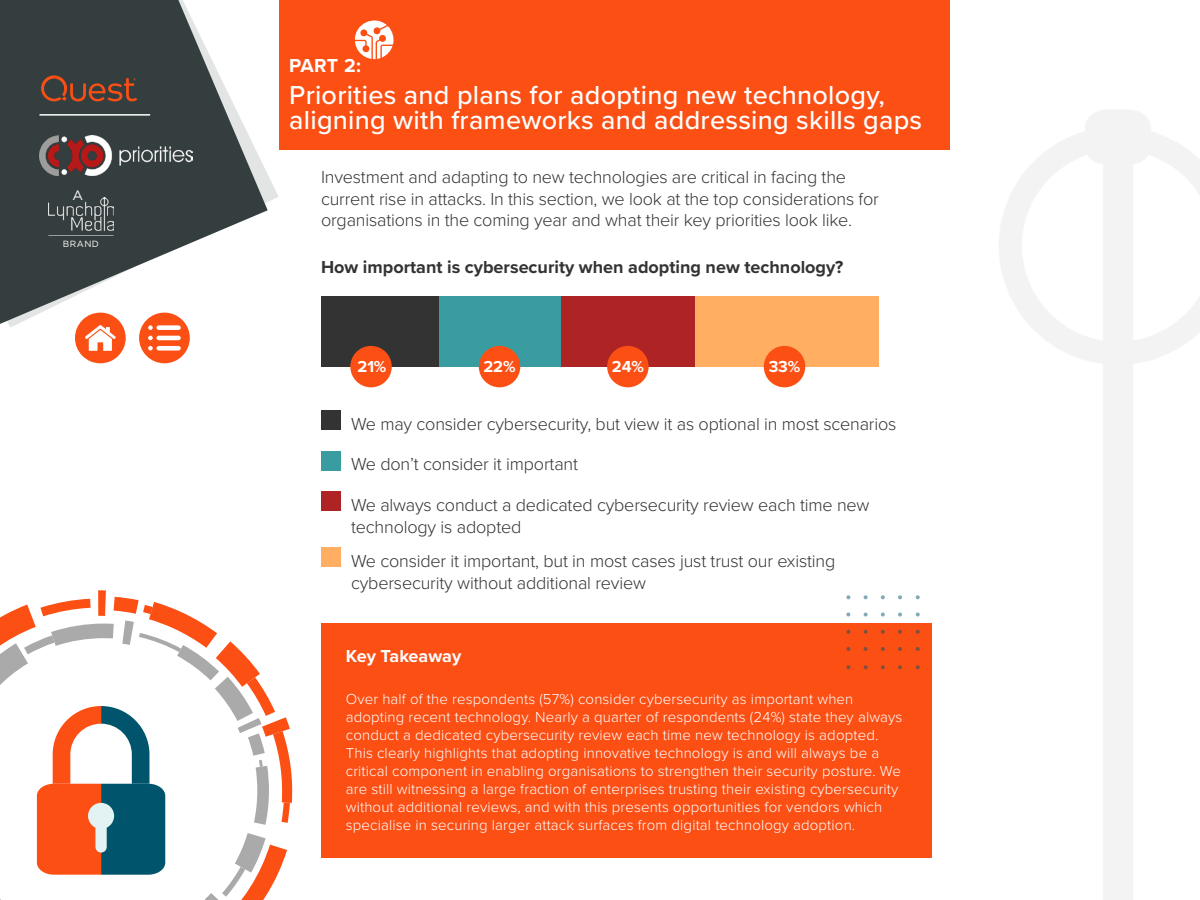
<style>
.page{position:relative;width:1200px;height:900px;background:#fff}
.page>*{position:absolute;margin:0;border:0;box-sizing:border-box;transform-origin:0 0}
.t1{font:500 27px/25.5px "Proxima Nova";letter-spacing:.01em;color:#fff}
.t2{font:700 19.5px "Proxima Nova";color:#fff}
.t3{font:300 18px/21.6px "Proxima Nova";letter-spacing:-.01em;color:#333}
.t4{font:700 18px "Proxima Nova";color:#333}
.t5{font:700 18px "Proxima Nova";color:#fff}
.t6{font:700 16.5px "Proxima Nova";letter-spacing:-.01em;color:#fff}
.t7{font:300 15px/18px "Proxima Nova";letter-spacing:.01em;color:#fff}
.t8{font:13.5px "Gotham";color:#fff}
.t9{font:9px "Gotham";letter-spacing:.05em;color:#fff}
</style>
<div class="page">
<div style="left:279px;top:0;width:671px;height:150px;background:#fb4f14"></div>
<svg style="left:0;top:590px;width:293px;height:310px"></svg>
<svg style="left:0;top:0;width:268px;height:324px;fill:#353e3f"></svg>
<img style="left:39px;top:135px;width:154px;height:40px">
<hr style="left:39px;top:114px;width:111px;height:2px;background:#fff">
<svg style="left:41px;top:75px;width:96px;height:27px;background:#674233"></svg>
<img style="left:48px;top:197px;width:66px;height:33px">
<svg style="left:48px;top:235px;width:66px;height:1px"></svg>
<svg style="left:75px;top:313px;width:51px;height:50px"></svg>
<svg style="left:139px;top:313px;width:51px;height:50px"></svg>
<svg style="left:355px;top:20px;width:39px;height:39px"></svg>
<div style="left:695px;top:296px;width:184px;height:71px;background:#ffae62"></div>
<div style="left:561px;top:296px;width:134px;height:71px;background:#ae2424"></div>
<div style="left:438px;top:296px;width:123px;height:71px;background:#399ca1"></div>
<div style="left:321px;top:296px;width:117px;height:71px;background:#333"></div>
<div style="left:350px;top:346px;width:42px;height:41px;background:#fb4f14;border-radius:50%"></div>
<div style="left:479px;top:346px;width:41px;height:41px;background:#fb4f14;border-radius:50%"></div>
<div style="left:607px;top:346px;width:42px;height:41px;background:#fb4f14;border-radius:50%"></div>
<div style="left:764px;top:346px;width:41px;height:41px;background:#fb4f14;border-radius:50%"></div>
<div style="left:321px;top:410px;width:19px;height:20px;background:#333"></div>
<div style="left:321px;top:451px;width:19px;height:19px;background:#399ca1"></div>
<div style="left:321px;top:492px;width:19px;height:19px;background:#ae2424"></div>
<div style="left:321px;top:548px;width:19px;height:19px;background:#ffae62"></div>
<div style="left:321px;top:623px;width:611px;height:235px;background:#fb4f14"></div>
<svg style="left:846px;top:595px;width:4px;height:4px"></svg>
<svg style="left:864px;top:595px;width:4px;height:4px"></svg>
<svg style="left:881px;top:595px;width:4px;height:4px"></svg>
<svg style="left:846px;top:613px;width:4px;height:4px"></svg>
<svg style="left:864px;top:613px;width:4px;height:4px"></svg>
<svg style="left:881px;top:613px;width:4px;height:4px"></svg>
<svg style="left:846px;top:630px;width:4px;height:4px"></svg>
<svg style="left:864px;top:630px;width:4px;height:4px"></svg>
<svg style="left:881px;top:630px;width:4px;height:4px"></svg>
<svg style="left:898px;top:595px;width:4px;height:4px"></svg>
<svg style="left:846px;top:665px;width:4px;height:4px"></svg>
<svg style="left:864px;top:665px;width:4px;height:4px"></svg>
<svg style="left:881px;top:665px;width:4px;height:4px"></svg>
<svg style="left:898px;top:665px;width:4px;height:4px"></svg>
<svg style="left:898px;top:613px;width:4px;height:4px"></svg>
<svg style="left:898px;top:630px;width:4px;height:4px"></svg>
<svg style="left:846px;top:647px;width:4px;height:4px"></svg>
<svg style="left:864px;top:647px;width:4px;height:4px"></svg>
<svg style="left:881px;top:647px;width:4px;height:4px"></svg>
<svg style="left:898px;top:647px;width:4px;height:4px"></svg>
<svg style="left:916px;top:595px;width:4px;height:4px"></svg>
<svg style="left:916px;top:665px;width:4px;height:4px"></svg>
<svg style="left:916px;top:612px;width:4px;height:5px"></svg>
<svg style="left:916px;top:630px;width:4px;height:4px"></svg>
<svg style="left:916px;top:647px;width:4px;height:4px"></svg>
<p class="t8" style="left:72px;top:186px;width:12px">A</p>
<p class="t9" style="left:63px;top:238px;width:37px">BRAND</p>
<h2 class="t2" style="left:289px;top:50px;width:73px">PART 2:</h2>
<h1 class="t1" style="left:289px;top:81px;width:634px">Priorities and plans for adopting new technology, aligning with frameworks and addressing skills gaps</h1>
<p class="t3" style="left:321px;top:165px;width:559px">Investment and adapting to new technologies are critical in facing the current rise in attacks. In this section, we look at the top considerations for organisations in the coming year and what their key priorities look like.</p>
<p class="t4" style="left:321px;top:253px;width:524px">How important is cybersecurity when adopting new technology?</p>
<p class="t6" style="left:358px;top:354px;width:30px">21%</p>
<p class="t6" style="left:484px;top:354px;width:33px">22%</p>
<p class="t6" style="left:612px;top:354px;width:33px">24%</p>
<p class="t6" style="left:769px;top:354px;width:33px">33%</p>
<p class="t3" style="left:351px;top:412px;width:547px">We may consider cybersecurity, but view it as optional in most scenarios</p>
<p class="t3" style="left:351px;top:453px;width:228px">We don’t consider it important</p>
<p class="t3" style="left:351px;top:493px;width:520px">We always conduct a dedicated cybersecurity review each time new technology is adopted</p>
<p class="t3" style="left:351px;top:549px;width:486px">We consider it important, but in most cases just trust our existing cybersecurity without additional review</p>
<p class="t5" style="left:346px;top:643px;width:117px">Key Takeaway</p>
<p class="t7" style="left:346px;top:689px;width:558px">Over half of the respondents (57%) consider cybersecurity as important when adopting recent technology. Nearly a quarter of respondents (24%) state they always conduct a dedicated cybersecurity review each time new technology is adopted.<br>This clearly highlights that adopting innovative technology is and will always be a critical component in enabling organisations to strengthen their security posture. We are still witnessing a large fraction of enterprises trusting their existing cybersecurity without additional reviews, and with this presents opportunities for vendors which specialise in securing larger attack surfaces from digital technology adoption.</p>
</div>
